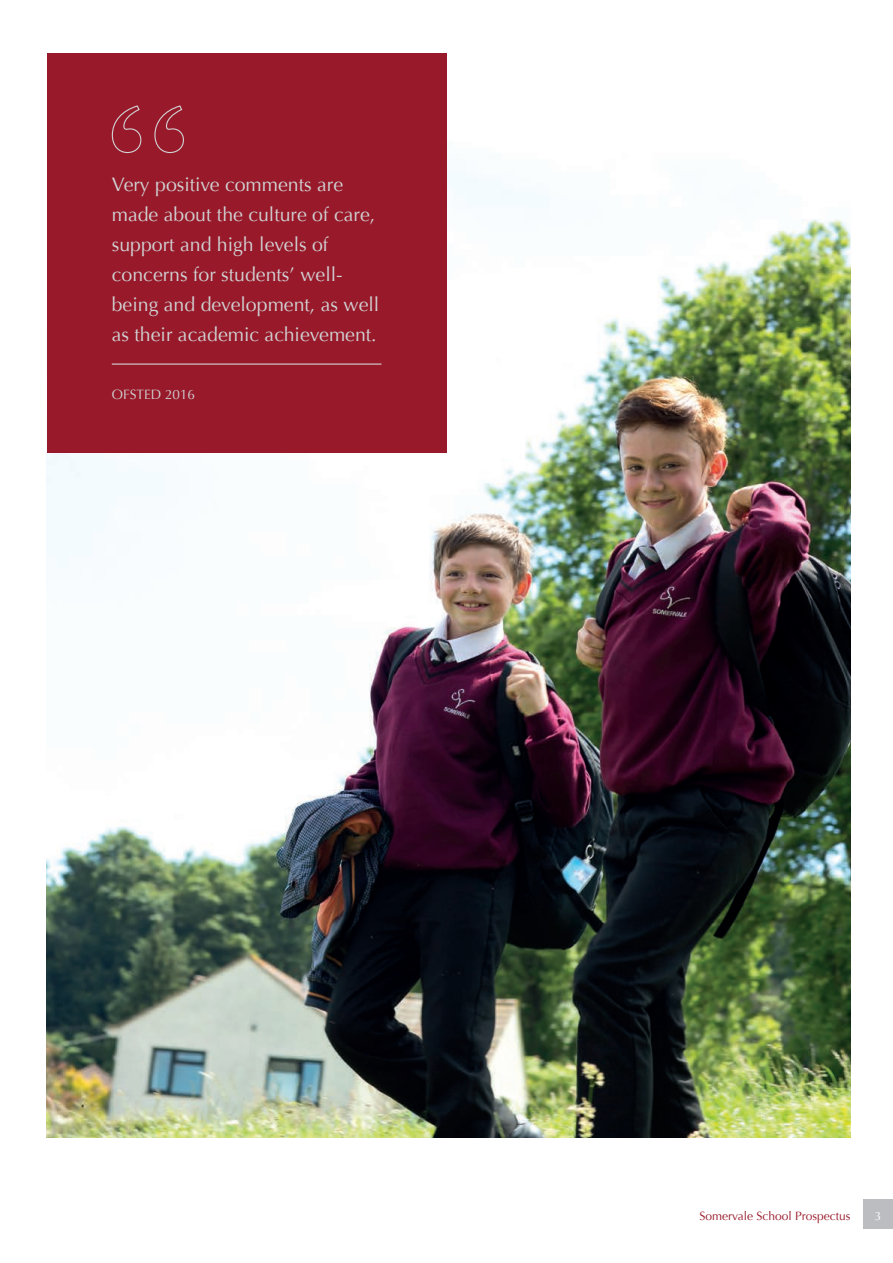
<style>
.page{position:relative;width:893px;height:1263px;background:#fff}
.page>*{position:absolute;margin:0;border:0;box-sizing:border-box;transform-origin:0 0}
.t1{font:19.5px/30px "Optima";color:#d1d2d4}
.t2{font:13.5px "Optima";color:#d1d2d4}
.t3{font:12px "Optima";color:#981a2a}
.t4{font:12px "Optima";color:#fff}
</style>
<div class="page">
<img style="left:47px;top:53px;width:803px;height:1084px">
<div style="left:47px;top:53px;width:399px;height:400px;background:#981a2a"></div>
<svg style="left:111px;top:105px;width:73px;height:49px"></svg>
<hr style="left:112px;top:363px;width:269px;height:2px;background:#d1d2d4">
<div style="left:863px;top:1199px;width:30px;height:30px;background:#bcbdc0"></div>
<p class="t1" style="left:112px;top:170px;width:269px">Very positive comments are made about the culture of care, support and high levels of concerns for students’ well&shy;being and development, as well as their academic achievement.</p>
<p class="t2" style="left:112px;top:387px;width:85px">OFSTED 2016</p>
<p class="t3" style="left:700px;top:1208px;width:152px">Somervale School Prospectus</p>
<p class="t4" style="left:875px;top:1208px;width:8px">3</p>
</div>
